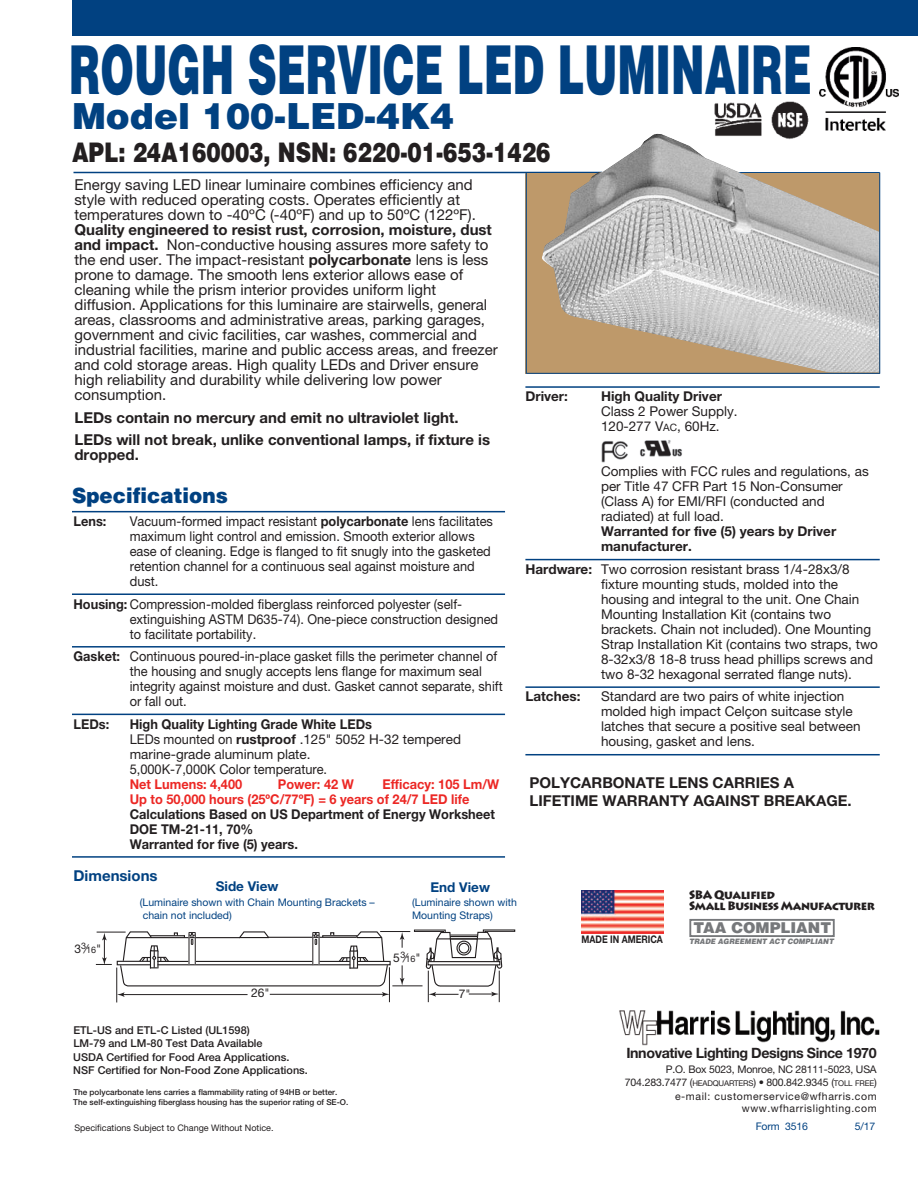
<style>
.page{position:relative;width:918px;height:1188px;background:#fff}
.page>*{position:absolute;margin:0;border:0;box-sizing:border-box;transform-origin:0 0}
.t1{font:900 67.5px "Helvetica";color:#014181;scale:.6 1}
.t2{font:900 36px "Helvetica";color:#014181}
.t3{font:900 27px "Helvetica";color:#231f20;scale:.79 1}
.t4{font:900 21px "Helvetica";color:#014181;scale:.95 1}
.t5{font:15px/15px "Helvetica Neue";color:#231f20}
.t6{font:700 15px/22.5px "Helvetica Neue";color:#231f20}
.t7{font:900 15px "Helvetica";color:#76787b}
.t8{font:700 15px "Helvetica Neue";color:#014181}
.t9{font:700 14.25px "Helvetica Neue";letter-spacing:-.03em;color:#231f20}
.t10{font:13.5px/15px "Helvetica Neue";color:#231f20;scale:.95 1}
.t11{font:13.5px/15px "Helvetica Neue";color:#231f20}
.t12{font:700 13.5px/15px "Helvetica Neue";color:#231f20;scale:.95 1}
.t13{font:700 13.5px/15px "Helvetica Neue";color:#ec2724;scale:.95 1}
.t14{font:700 13.5px/15px "Helvetica Neue";color:#231f20}
.t15{font:700 13.5px "Helvetica Neue";color:#014181}
.t16{font:900 12.15px/10.5px "Lithos Pro";letter-spacing:-.04em;color:#231f20;scale:.94 1}
.t17{font:12px "Helvetica Neue";color:#231f20}
.t18{font:500 10.8px/13.4px "Helvetica Neue";color:#231f20}
.t19{font:10.5px/13.2px "Helvetica Neue";letter-spacing:.055em;color:#231f20;text-align:right}
.t20{font:10.5px/12.6px "Helvetica Neue";color:#014181}
.t21{font:700 10.5px "Helvetica Neue";color:#231f20;scale:.84 1}
.t22{font:9px "Helvetica Neue";color:#231f20}
.t23{font:500 8.1px/9.4px "Helvetica Neue";color:#231f20}
.t24{font:italic 900 7.5px "Helvetica";color:#76787b;scale:.93 1}
.s1{font-weight:700}
.s2{font-size:10.2px}
.s3{font-size:9px}
.s4{font-size:7.8px}
</style>
<div class="page">
<hr style="left:74px;top:172px;width:528px;height:1px;background:#014181">
<hr style="left:730px;top:172px;width:150px;height:2px;background:#014181">
<div style="left:73px;top:0;width:845px;height:36px;background:#014181"></div>
<hr style="left:72px;top:511px;width:433px;height:1px;background:#014181">
<hr style="left:72px;top:593px;width:433px;height:2px;background:#014181">
<hr style="left:72px;top:646px;width:433px;height:2px;background:#014181">
<hr style="left:72px;top:714px;width:433px;height:1px;background:#014181">
<hr style="left:72px;top:856px;width:433px;height:2px;background:#014181">
<div style="left:525px;top:173px;width:355px;height:201px;background:#be996a"></div>
<img style="left:542px;top:134px;width:337px;height:238px">
<hr style="left:525px;top:386px;width:355px;height:2px;background:#014181">
<hr style="left:525px;top:559px;width:355px;height:1px;background:#014181">
<hr style="left:525px;top:686px;width:355px;height:2px;background:#014181">
<hr style="left:525px;top:754px;width:355px;height:1px;background:#014181">
<img style="left:713px;top:103px;width:51px;height:35px">
<img style="left:772px;top:102px;width:38px;height:37px">
<img style="left:820px;top:48px;width:79px;height:83px">
<img style="left:601px;top:440px;width:81px;height:23px">
<img style="left:619px;top:1010px;width:261px;height:36px">
<hr style="left:526px;top:172px;width:1px;height:202px;background:#014181">
<hr style="left:879px;top:173px;width:1px;height:201px;background:#014181">
<hr style="left:526px;top:373px;width:354px;height:1px;background:#014181">
<img style="left:582px;top:891px;width:81px;height:43px">
<div style="left:689px;top:919px;width:146px;height:18px;border:2px solid #76787b"></div>
<hr style="left:389px;top:967px;width:1px;height:35px;background:#231f20">
<hr style="left:116px;top:968px;width:1px;height:34px;background:#231f20">
<hr style="left:428px;top:971px;width:1px;height:31px;background:#231f20">
<hr style="left:499px;top:971px;width:1px;height:31px;background:#231f20">
<svg style="left:400px;top:932px;width:4px;height:16px"></svg>
<svg style="left:400px;top:965px;width:4px;height:21px"></svg>
<hr style="left:380px;top:931px;width:30px;height:1px;background:#231f20">
<hr style="left:392px;top:986px;width:31px;height:1px;background:#231f20">
<svg style="left:414px;top:930px;width:101px;height:67px"></svg>
<svg style="left:96px;top:931px;width:294px;height:66px"></svg>
<h1 class="t1" style="left:69px;top:45px;width:1239px">ROUGH SERVICE LED LUMINAIRE</h1>
<h2 class="t2" style="left:72px;top:103px;width:384px">Model 100-LED-4K4</h2>
<h3 class="t3" style="left:72px;top:142px;width:607px">APL: 24A160003, NSN: 6220-01-653-1426</h3>
<p class="t5" style="left:74px;top:179px;width:403px">Energy saving LED linear luminaire combines efficiency and style with reduced operating costs. Operates efficiently at temperatures down to -40ºC (-40ºF) and up to 50ºC (122ºF).</p>
<p class="t5" style="left:74px;top:224px;width:425px"><span class="s1">Quality engineered to resist rust, corrosion, moisture, dust and impact.</span> Non-conductive housing assures more safety to the end user. The impact-resistant <span class="s1">polycarbonate</span> lens is less prone to damage. The smooth lens exterior allows ease of cleaning while the prism interior provides uniform light diffusion. Applications for this luminaire are stairwells, general areas, classrooms and administrative areas, parking garages, government and civic facilities, car washes, commercial and industrial facilities, marine and public access areas, and freezer and cold storage areas. High quality LEDs and Driver ensure high reliability and durability while delivering low power consumption.</p>
<p class="t6" style="left:74px;top:407px;width:417px">LEDs contain no mercury and emit no ultraviolet light.<br>LEDs will not break, unlike conventional lamps, if fixture is</p>
<p class="t6" style="left:74px;top:445px;width:66px">dropped.</p>
<h3 class="t4" style="left:72px;top:488px;width:166px">Specifications</h3>
<p class="t12" style="left:74px;top:515px;width:36px">Lens:</p>
<p class="t10" style="left:130px;top:515px;width:384px">Vacuum-formed impact resistant <span class="s1">polycarbonate</span> lens facilitates maximum light control and emission. Smooth exterior allows ease of cleaning. Edge is flanged to fit snugly into the gasketed retention channel for a continuous seal against moisture and dust.</p>
<p class="t10" style="left:130px;top:598px;width:389px;text-indent:-56px"><span class="s1">Housing:</span> Compression-molded fiberglass reinforced polyester (self&shy;extinguishing ASTM D635-74). One-piece construction designed to facilitate portability.</p>
<p class="t10" style="left:130px;top:650px;width:394px;text-indent:-56px"><span class="s1">Gasket:</span> Continuous poured-in-place gasket fills the perimeter channel of the housing and snugly accepts lens flange for maximum seal integrity against moisture and dust. Gasket cannot separate, shift or fall out.</p>
<p class="t12" style="left:74px;top:718px;width:39px">LEDs:</p>
<p class="t10" style="left:130px;top:718px;width:350px"><span class="s1">High Quality Lighting Grade White LEDs<br></span>LEDs mounted on <span class="s1">rustproof</span> .125" 5052 H-32 tempered marine-grade aluminum plate.<br>5,000K-7,000K Color temperature.</p>
<p class="t13" style="left:130px;top:778px;width:120px">Net Lumens: 4,400</p>
<p class="t13" style="left:278px;top:778px;width:82px">Power: 42 W</p>
<p class="t13" style="left:130px;top:778px;width:390px;text-indent:253px">Efficacy: 105 Lm/W<br>Up to 50,000 hours (25ºC/77ºF) = 6 years of 24/7 LED life</p>
<p class="t12" style="left:130px;top:808px;width:386px">Calculations Based on US Department of Energy Worksheet<br>DOE TM-21-11, 70%<br>Warranted for five (5) years.</p>
<p class="t14" style="left:525px;top:390px;width:44px">Driver:</p>
<p class="t14" style="left:601px;top:390px;width:122px">High Quality Driver</p>
<p class="t11" style="left:601px;top:405px;width:138px">Class 2 Power Supply.<br>120-277 V<span class="s2">AC</span>, 60Hz.</p>
<p class="t11" style="left:601px;top:465px;width:269px">Complies with FCC rules and regulations, as per Title 47 CFR Part 15 Non-Consumer (Class A) for EMI/RFI (conducted and radiated) at full load.</p>
<p class="t14" style="left:601px;top:525px;width:237px">Warranted for five (5) years by Driver manufacturer.</p>
<p class="t11" style="left:601px;top:563px;width:279px;text-indent:-76px"><span class="s1">Hardware:</span> Two corrosion resistant brass 1/4-28x3/8 fixture mounting studs, molded into the housing and integral to the unit. One Chain Mounting Installation Kit (contains two brackets. Chain not included). One Mounting Strap Installation Kit (contains two straps, two 8-32x3/8 18-8 truss head phillips screws and two 8-32 hexagonal serrated flange nuts).</p>
<p class="t14" style="left:525px;top:690px;width:57px">Latches:</p>
<p class="t11" style="left:601px;top:690px;width:261px">Standard are two pairs of white injection molded high impact Celçon suitcase style latches that secure a positive seal between housing, gasket and lens.</p>
<p class="t6" style="left:530px;top:775px;width:324px;line-height:18px">POLYCARBONATE LENS CARRIES A<br>LIFETIME WARRANTY AGAINST BREAKAGE.</p>
<p class="t8" style="left:74px;top:870px;width:86px">Dimensions</p>
<p class="t15" style="left:216px;top:882px;width:64px">Side View</p>
<p class="t15" style="left:431px;top:882px;width:61px">End View</p>
<p class="t20" style="left:140px;top:897px;width:236px">(Luminaire shown with Chain Mounting Brackets – chain not included)</p>
<p class="t20" style="left:412px;top:897px;width:106px">(Luminaire shown with<br>Mounting Straps)</p>
<p class="t16" style="left:689px;top:890px;width:199px">SBA Qualified<br>Small Business Manufacturer</p>
<p class="t21" style="left:582px;top:936px;width:98px">MADE IN AMERICA</p>
<p class="t7" style="left:694px;top:923px;width:139px">TAA COMPLIANT</p>
<p class="t24" style="left:689px;top:938px;width:157px">TRADE AGREEMENT ACT COMPLIANT</p>
<p class="t17" style="left:74px;top:944px;width:29px">3<sup>3</sup>⁄<span class="s3">16</span>"</p>
<p class="t17" style="left:393px;top:953px;width:29px">5<sup>3</sup>⁄<span class="s3">16</span>"</p>
<p class="t17" style="left:251px;top:988px;width:20px">26"</p>
<p class="t18" style="left:73px;top:1024px;width:236px">ETL-US and ETL-C Listed (UL1598)<br>LM-79 and LM-80 Test Data Available<br>USDA Certified for Food Area Applications.<br>NSF Certified for Non-Food Zone Applications.</p>
<p class="t23" style="left:73px;top:1089px;width:277px">The polycarbonate lens carries a flammability rating of 94HB or better.<br>The self-extinguishing fiberglass housing has the superior rating of SE-O.</p>
<p class="t22" style="left:74px;top:1125px;width:201px">Specifications Subject to Change Without Notice.</p>
<p class="t17" style="left:459px;top:989px;width:13px">7"</p>
<p class="t9" style="left:626px;top:1048px;width:252px">Innovative Lighting Designs Since 1970</p>
<p class="t19" style="left:625px;top:1063px;width:253px">P.O. Box 5023, Monroe, NC 28111-5023, USA 704.283.7477 (<span class="s4">HEADQUARTERS</span>) • 800.842.9345 (<span class="s4">TOLL FREE</span>) e-mail: customerservice@wfharris.com www.wfharrislighting.com</p>
<p class="t20" style="left:756px;top:1121px;width:54px">Form 3516</p>
<p class="t20" style="left:855px;top:1121px;width:22px">5/17</p>
</div>
